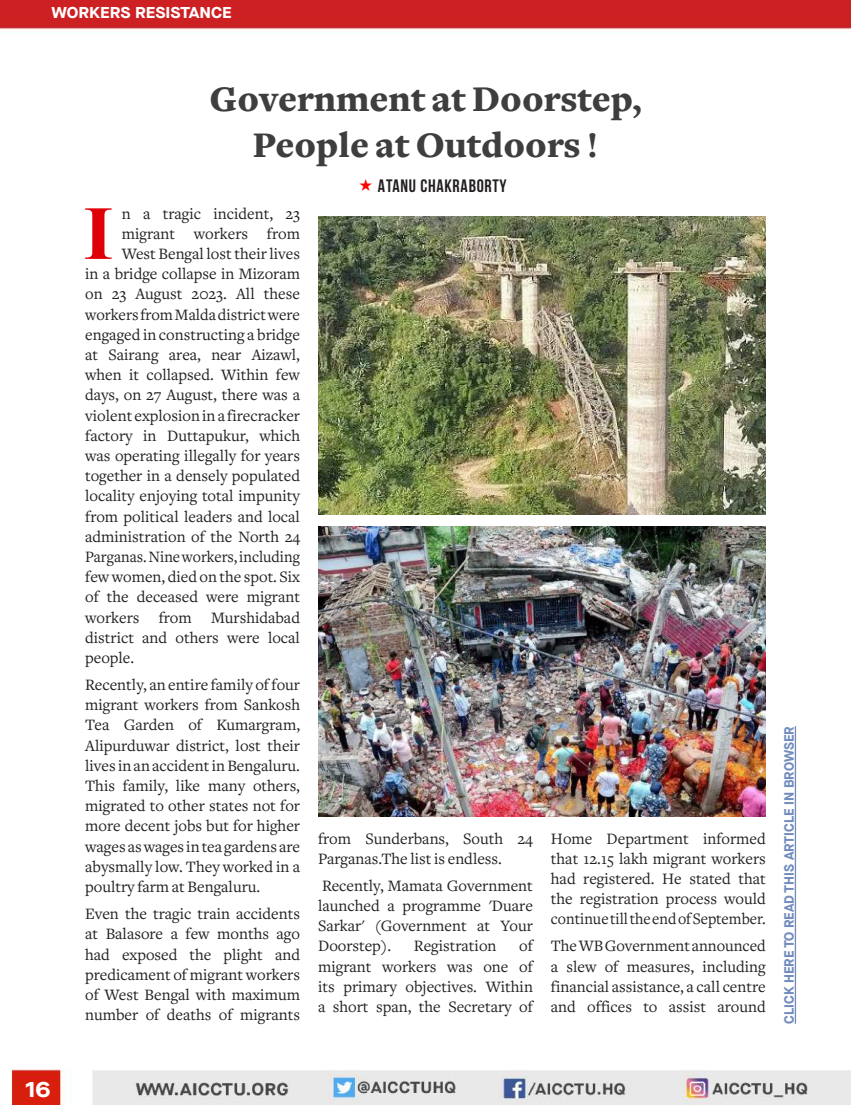
<style>
.page{position:relative;width:851px;height:1106px;background:#fff}
.page>*{position:absolute;margin:0;border:0;box-sizing:border-box;transform-origin:0 0}
.t1{font:700 76.35px "Times New Roman";color:#df0007}
.t2{font:900 37.5px/45.5px "Freight Text";color:#3e3e3f;text-align:center}
.t3{font:700 22.35px "Maison Neue";color:#fff;scale:1.09 1}
.t4{font:700 18px "Bebas Neue";letter-spacing:.04em;color:#231f20}
.t5{font:16.5px/20.2px "Freight Text";color:#231f20;text-align:justify}
.t6{font:16.5px "Freight Text";color:#231f20;scale:.96 1}
.t7{font:700 15.75px "Maison Neue";color:#fff;scale:1.09 1}
.t8{font:700 13.5px "Maison Neue";color:#738cbd}
</style>
<div class="page">
<img style="left:0;top:0;width:850px;height:1104px">
<img style="left:318px;top:216px;width:447px;height:298px">
<img style="left:318px;top:526px;width:447px;height:291px">
<hr style="left:794px;top:726px;width:2px;height:297px;background:#738cbd">
<svg style="left:359px;top:179px;width:13px;height:12px"></svg>
<p class="t7" style="left:52px;top:2px;width:167px">WORKERS RESISTANCE</p>
<h3 class="t3" style="left:25px;top:1073px;width:24px">16</h3>
<h2 class="t2" style="left:209px;top:77px;width:433px">Government at Doorstep,<br>People at Outdoors !</h2>
<p class="t4" style="left:378px;top:176px;width:130px">ATANU CHAKRABORTY</p>
<h1 class="t1" style="left:84px;top:180px;width:31px">I</h1>
<p class="t5" style="left:122px;top:204px;width:180px">n a tragic incident, 23</p>
<p class="t5" style="left:122px;top:224px;width:180px">migrant workers from</p>
<p class="t5" style="left:122px;top:244px;width:180px">West Bengal lost their lives</p>
<p class="t5" style="left:85px;top:264px;width:216px">in a bridge collapse in Mizoram</p>
<p class="t5" style="left:85px;top:284px;width:216px">on 23 August 2023. All these</p>
<p class="t5" style="left:85px;top:304px;width:216px">workers from Malda district were</p>
<p class="t5" style="left:85px;top:324px;width:216px">engaged in constructing a bridge</p>
<p class="t5" style="left:85px;top:345px;width:216px">at Sairang area, near Aizawl,</p>
<p class="t5" style="left:85px;top:365px;width:216px">when it collapsed. Within few</p>
<p class="t5" style="left:85px;top:385px;width:216px">days, on 27 August, there was a</p>
<p class="t5" style="left:85px;top:405px;width:216px">violent explosion in a firecracker</p>
<p class="t5" style="left:85px;top:425px;width:216px">factory in Duttapukur, which</p>
<p class="t5" style="left:85px;top:446px;width:216px">was operating illegally for years</p>
<p class="t5" style="left:85px;top:466px;width:216px">together in a densely populated</p>
<p class="t5" style="left:85px;top:486px;width:216px">locality enjoying total impunity</p>
<p class="t5" style="left:85px;top:506px;width:216px">from political leaders and local</p>
<p class="t5" style="left:85px;top:526px;width:216px">administration of the North 24</p>
<p class="t6" style="left:85px;top:547px;width:225px">Parganas. Nine workers, including</p>
<p class="t5" style="left:85px;top:567px;width:216px">few women, died on the spot. Six</p>
<p class="t5" style="left:85px;top:587px;width:216px">of the deceased were migrant</p>
<p class="t5" style="left:85px;top:607px;width:216px">workers from Murshidabad</p>
<p class="t5" style="left:85px;top:627px;width:216px">district and others were local</p>
<p class="t5" style="left:85px;top:648px;width:51px">people.</p>
<p class="t5" style="left:85px;top:675px;width:216px">Recently, an entire family of four migrant workers from Sankosh Tea Garden of Kumargram, Alipurduwar district, lost their lives in an accident in Bengaluru.<br>This family, like many others, migrated to other states not for more decent jobs but for higher wages as wages in tea gardens are abysmally low. They worked in a poultry farm at Bengaluru.</p>
<p class="t5" style="left:85px;top:904px;width:216px">Even the tragic train accidents at Balasore a few months ago had exposed the plight and predicament of migrant workers of West Bengal with maximum number of deaths of migrants</p>
<p class="t5" style="left:318px;top:828px;width:216px">from Sunderbans, South 24<br>Parganas.The list is endless.</p>
<p class="t5" style="left:318px;top:875px;width:216px">Recently, Mamata Government launched a programme 'Duare Sarkar' (Government at Your Doorstep).</p>
<p class="t5" style="left:318px;top:936px;width:216px;text-indent:201px">of migrant workers was one of its primary objectives. Within a short span, the Secretary of</p>
<p class="t5" style="left:414px;top:936px;width:84px">Registration</p>
<p class="t5" style="left:551px;top:828px;width:216px">Home Department informed that 12.15 lakh migrant workers had registered. He stated that the registration process would continue till the end of September.</p>
<p class="t5" style="left:551px;top:936px;width:216px">The WB Government announced a slew of measures, including financial assistance, a call centre and offices to assist around</p>
<p class="t8" style="left:779px;top:1023px;width:299px;rotate:-90deg">CLICK HERE TO READ THIS ARTICLE IN BROWSER</p>
</div>
